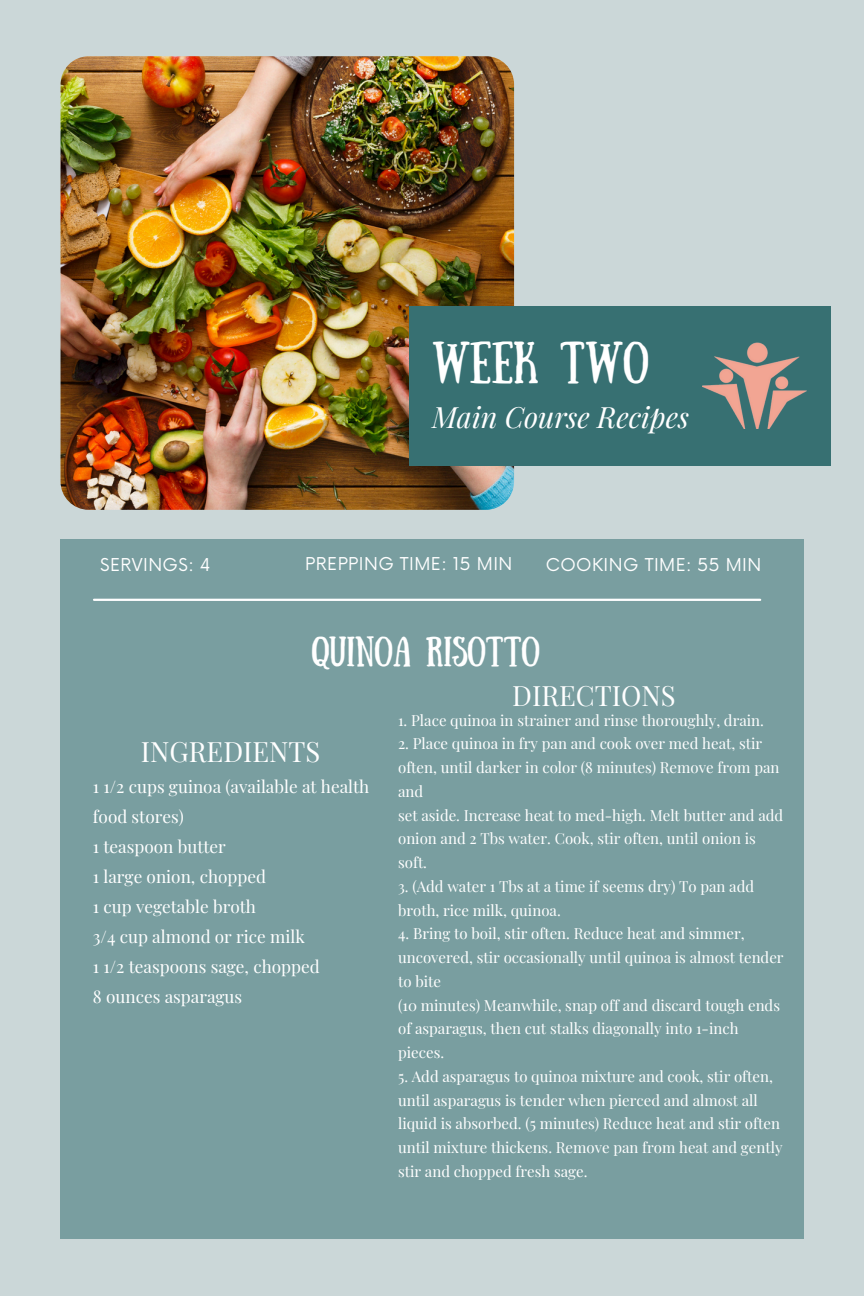
<style>
.page{position:relative;width:864px;height:1296px;background:#cbd7d8}
.page>*{position:absolute;margin:0;border:0;box-sizing:border-box;transform-origin:0 0}
.t1{font:42px "Sunday";color:#fff}
.t2{font:30px "Sunday";color:#fff}
.t3{font:italic 28.8px "Playfair Display";color:#fff}
.t4{font:27.3px "Playfair Display";color:#fff}
.t5{font:17.4px "Now";letter-spacing:.025em;color:#fff}
.t6{font:17.1px/30px "Playfair Display";color:#fff}
.t7{font:15px/23.7px "Playfair Display";color:#fff}
</style>
<div class="page">
<img style="left:61px;top:56px;width:453px;height:454px;border-radius:28px">
<div style="left:409px;top:306px;width:421px;height:159px;background:#377072"></div>
<div style="left:61px;top:540px;width:742px;height:699px;background:#799ea0"></div>
<hr style="left:94px;top:599px;width:666px;height:2px;background:#fff">
<img style="left:702px;top:342px;width:105px;height:86px">
<p class="t1" style="left:432px;top:333px;width:218px">WEEK TWO</p>
<h1 class="t3" style="left:432px;top:397px;width:259px">Main Course Recipes</h1>
<p class="t5" style="left:100px;top:555px;width:112px">SERVINGS: 4</p>
<p class="t5" style="left:305px;top:554px;width:209px">PREPPING TIME: 15 MIN</p>
<p class="t5" style="left:546px;top:555px;width:217px">COOKING TIME: 55 MIN</p>
<p class="t2" style="left:312px;top:631px;width:229px">QUINOA RISOTTO</p>
<p class="t4" style="left:141px;top:733px;width:181px">INGREDIENTS</p>
<p class="t6" style="left:93px;top:771px;width:278px">1 1/2 cups guinoa (available at health food stores)<br>1 teaspoon butter<br>1 large onion, chopped<br>1 cup vegetable broth<br>3/4 cup almond or rice milk<br>1 1/2 teaspoons sage, chopped<br>8 ounces asparagus</p>
<h3 class="t4" style="left:512px;top:676px;width:165px">DIRECTIONS</h3>
<h4 class="t7" style="left:398px;top:708px;width:367px">1. Place quinoa in strainer and rinse thoroughly, drain.</h4>
<h4 class="t7" style="left:398px;top:731px;width:383px">2. Place quinoa in fry pan and cook over med heat, stir often, until darker in color (8 minutes) Remove from pan and</h4>
<h4 class="t7" style="left:398px;top:803px;width:387px">set aside. Increase heat to med-high. Melt butter and add onion and 2 Tbs water. Cook, stir often, until onion is</h4>
<h3 class="t7" style="left:398px;top:850px;width:30px">soft.</h3>
<h2 class="t7" style="left:398px;top:874px;width:358px">3. (Add water 1 Tbs at a time if seems dry) To pan add broth, rice milk, quinoa.</h2>
<h2 class="t7" style="left:398px;top:921px;width:387px">4. Bring to boil, stir often. Reduce heat and simmer, uncovered, stir occasionally until quinoa is almost tender to bite</h2>
<h5 class="t7" style="left:398px;top:993px;width:383px">(10 minutes) Meanwhile, snap off and discard tough ends of asparagus, then cut stalks diagonally into 1-inch</h5>
<p class="t7" style="left:398px;top:1040px;width:48px">pieces.</p>
<p class="t7" style="left:398px;top:1064px;width:386px">5. Add asparagus to quinoa mixture and cook, stir often, until asparagus is tender when pierced and almost all liquid is absorbed. (5 minutes) Reduce heat and stir often until mixture thickens. Remove pan from heat and gently</p>
<p class="t7" style="left:398px;top:1159px;width:191px">stir and chopped fresh sage.</p>
</div>
